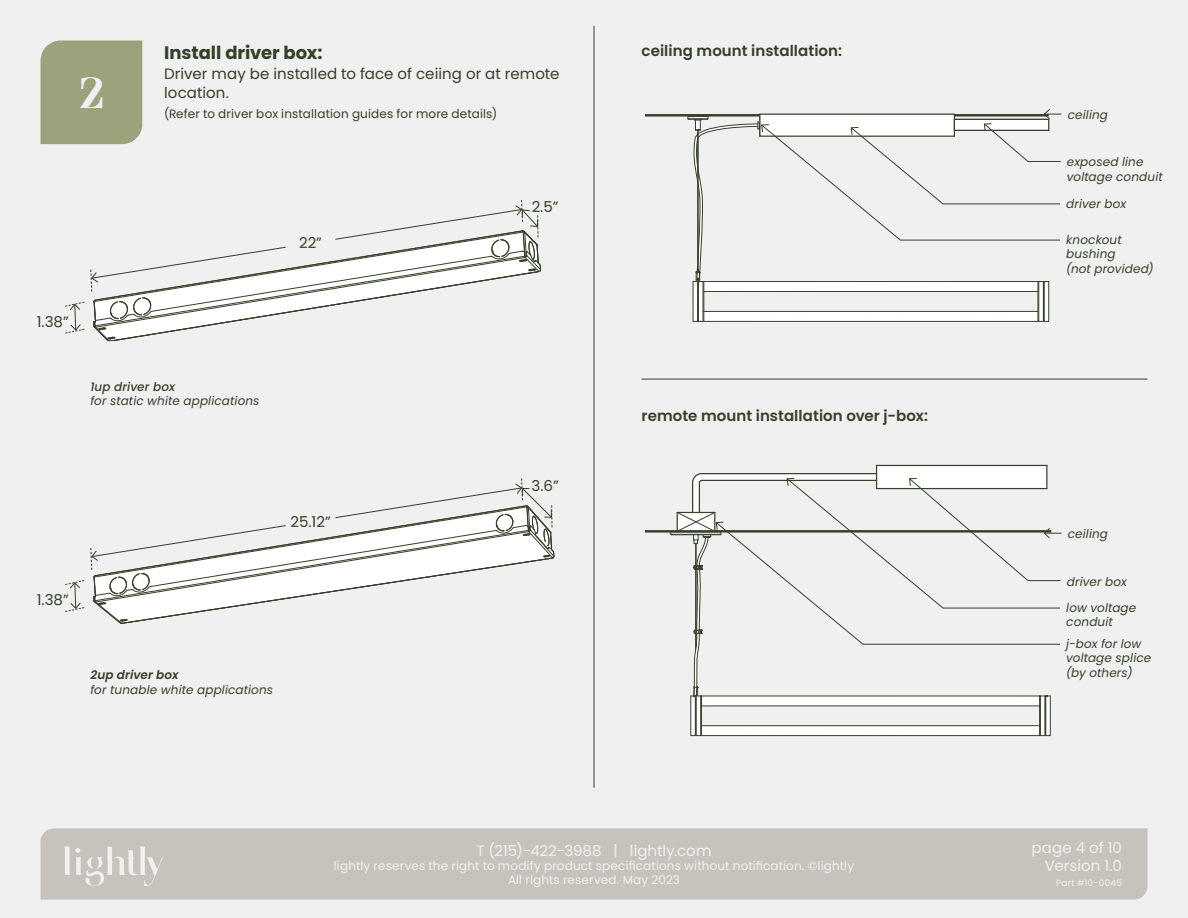
<style>
.page{position:relative;width:1188px;height:918px;background:#f0f0f0}
.page>*{position:absolute;margin:0;border:0;box-sizing:border-box;transform-origin:0 0}
.t1{font:37.95px "Agne";color:#f0f0f0}
.t2{font:700 18px "Poppins";color:#353f29}
.t3{font:15px/19.5px "Poppins";letter-spacing:.005em;color:#353f29}
.t4{font:600 15px "Poppins";letter-spacing:.005em;color:#353f29}
.t5{font:15px/18px "Poppins";letter-spacing:.005em;color:#f0f0f0;text-align:right}
.t6{font:italic 12px/14.4px "Poppins";letter-spacing:.01em;color:#353f29}
.t7{font:12px/14.4px "Poppins";letter-spacing:.015em;color:#f0f0f0;text-align:center}
.t8{font:12px "Poppins";letter-spacing:.015em;color:#353f29}
.t9{font:italic 500 12px "Poppins";letter-spacing:.005em;color:#353f29}
.t10{font:italic 600 12px "Poppins";letter-spacing:.015em;color:#353f29}
.t11{font:9px "Poppins";letter-spacing:.02em;color:#f0f0f0}
</style>
<div class="page">
<div style="left:40px;top:828px;width:1108px;height:72px;background:#c8c2bd"></div>
<svg style="left:64px;top:847px;width:100px;height:39px"></svg>
<div style="left:40px;top:41px;width:102px;height:103px;background:#9ca37c"></div>
<hr style="left:594px;top:26px;width:1px;height:762px;background:#353f29">
<svg style="left:65px;top:478px;width:490px;height:146px"></svg>
<svg style="left:65px;top:200px;width:476px;height:141px"></svg>
<hr style="left:646px;top:114px;width:403px;height:3px;background:#37402b">
<hr style="left:646px;top:530px;width:405px;height:3px;background:#37402b">
<svg style="left:670px;top:464px;width:391px;height:273px"></svg>
<svg style="left:685px;top:109px;width:376px;height:213px"></svg>
<hr style="left:642px;top:379px;width:506px;height:1px;background:#353f29">
<p class="t1" style="left:79px;top:65px;width:26px">2</p>
<p class="t2" style="left:164px;top:43px;width:160px">Install driver box:</p>
<p class="t3" style="left:164px;top:64px;width:397px">Driver may be installed to face of ceiing or at remote location.</p>
<p class="t8" style="left:164px;top:107px;width:335px">(Refer to driver box installation guides for more details)</p>
<p class="t3" style="left:37px;top:312px;width:33px">1.38”</p>
<p class="t9" style="left:90px;top:380px;width:86px">1up driver box</p>
<p class="t6" style="left:90px;top:394px;width:171px">for static white applications</p>
<p class="t3" style="left:299px;top:233px;width:24px">22”</p>
<p class="t3" style="left:290px;top:512px;width:42px">25.12”</p>
<p class="t3" style="left:37px;top:590px;width:33px">1.38”</p>
<p class="t10" style="left:90px;top:668px;width:90px">2up driver box</p>
<p class="t6" style="left:90px;top:682px;width:184px">for tunable white applications</p>
<p class="t3" style="left:532px;top:198px;width:28px">2.5”</p>
<p class="t3" style="left:532px;top:476px;width:29px">3.6”</p>
<p class="t4" style="left:642px;top:42px;width:202px">ceiling mount installation:</p>
<p class="t4" style="left:642px;top:407px;width:288px">remote mount installation over j-box:</p>
<p class="t5" style="left:477px;top:841px;width:236px">T (215)-422-3988 | lightly.com</p>
<p class="t7" style="left:334px;top:859px;width:522px">lightly reserves the right to modify product specifications without notification. ©lightly<br>All rights reserved. May 2023</p>
<p class="t6" style="left:1068px;top:108px;width:42px">ceiling</p>
<p class="t6" style="left:1067px;top:155px;width:97px">exposed line voltage conduit</p>
<p class="t6" style="left:1066px;top:196px;width:61px">driver box</p>
<p class="t6" style="left:1066px;top:233px;width:57px">knockout</p>
<p class="t6" style="left:1066px;top:247px;width:51px">bushing</p>
<p class="t6" style="left:1066px;top:261px;width:89px">(not provided)</p>
<p class="t6" style="left:1068px;top:527px;width:42px">ceiling</p>
<p class="t6" style="left:1067px;top:574px;width:61px">driver box</p>
<p class="t6" style="left:1066px;top:600px;width:71px">low voltage</p>
<p class="t6" style="left:1066px;top:615px;width:48px">conduit</p>
<p class="t6" style="left:1066px;top:637px;width:77px">j-box for low</p>
<p class="t6" style="left:1066px;top:651px;width:87px">voltage splice</p>
<p class="t6" style="left:1066px;top:665px;width:68px">(by others)</p>
<p class="t5" style="left:1032px;top:839px;width:92px">page 4 of 10<br>Version 1.0</p>
<p class="t11" style="left:1056px;top:878px;width:67px">Part #10-0045</p>
</div>
